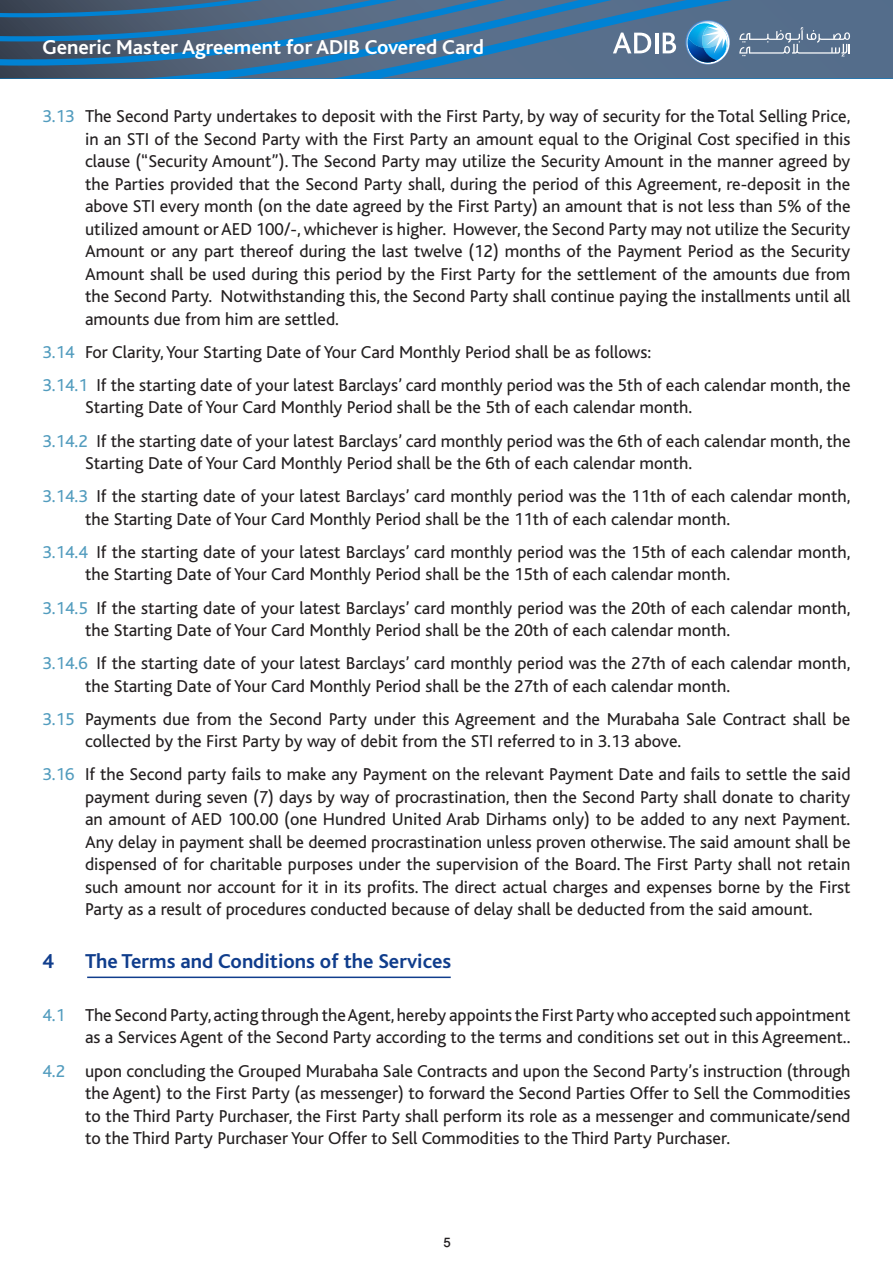
<style>
.page{position:relative;width:893px;height:1263px;background:#fff}
.page>*{position:absolute;margin:0;border:0;box-sizing:border-box;transform-origin:0 0}
.t1{font:700 21px "Bliss";color:#fff}
.Text-1{font:700 21px "Bliss";color:#103d8c}
.Text-1-2{font:18px/22.5px "Bliss";color:#231f20}
.t2{font:500 18px "Win Soft Pro";color:#231f20}
.s1{color:#529cbe}
</style>
<div class="page">
<svg style="left:0;top:0;width:893px;height:78px;background:#486f92"></svg>
<hr style="left:87px;top:976px;width:364px;height:2px;background:#103d8c">
<p class="t1" style="left:43px;top:37px;width:443px">Generic Master Agreement for ADIB Covered Card</p>
<p class="Text-1-2" style="left:85px;top:105px;width:767px;text-align:justify;text-indent:-43px"><span class="s1">3.13</span> The Second Party undertakes to deposit with the First Party, by way of security for the Total Selling Price, in an STI of the Second Party with the First Party an amount equal to the Original Cost specified in this clause (“Security Amount”). The Second Party may utilize the Security Amount in the manner agreed by the Parties provided that the Second Party shall, during the period of this Agreement, re-deposit in the above STI every month (on the date agreed by the First Party) an amount that is not less than 5% of the utilized amount or AED 100/-, whichever is higher. However, the Second Party may not utilize the Security Amount or any part thereof during the last twelve (12) months of the Payment Period as the Security Amount shall be used during this period by the First Party for the settlement of the amounts due from the Second Party. Notwithstanding this, the Second Party shall continue paying the installments until all amounts due from him are settled.</p>
<p class="Text-1-2" style="left:43px;top:341px;width:610px"><span class="s1">3.14</span> For Clarity, Your Starting Date of Your Card Monthly Period shall be as follows:</p>
<p class="Text-1-2" style="left:85px;top:374px;width:767px;text-indent:-43px"><span class="s1">3.14.1</span> If the starting date of your latest Barclays’ card monthly period was the 5th of each calendar month, the<br>Starting Date of Your Card Monthly Period shall be the 5th of each calendar month.</p>
<p class="Text-1-2" style="left:85px;top:430px;width:767px;text-indent:-43px"><span class="s1">3.14.2</span> If the starting date of your latest Barclays’ card monthly period was the 6th of each calendar month, the<br>Starting Date of Your Card Monthly Period shall be the 6th of each calendar month.</p>
<p class="Text-1-2" style="left:85px;top:485px;width:767px;text-indent:-43px"><span class="s1">3.14.3</span> If the starting date of your latest Barclays’ card monthly period was the 11th of each calendar month, the Starting Date of Your Card Monthly Period shall be the 11th of each calendar month.</p>
<p class="Text-1-2" style="left:85px;top:541px;width:767px;text-indent:-43px"><span class="s1">3.14.4</span> If the starting date of your latest Barclays’ card monthly period was the 15th of each calendar month, the Starting Date of Your Card Monthly Period shall be the 15th of each calendar month.</p>
<p class="Text-1-2" style="left:85px;top:597px;width:767px;text-indent:-43px"><span class="s1">3.14.5</span> If the starting date of your latest Barclays’ card monthly period was the 20th of each calendar month, the Starting Date of Your Card Monthly Period shall be the 20th of each calendar month.</p>
<p class="Text-1-2" style="left:85px;top:652px;width:767px;text-indent:-43px"><span class="s1">3.14.6</span> If the starting date of your latest Barclays’ card monthly period was the 27th of each calendar month, the Starting Date of Your Card Monthly Period shall be the 27th of each calendar month.</p>
<p class="Text-1-2" style="left:85px;top:708px;width:767px;text-indent:-43px"><span class="s1">3.15</span> Payments due from the Second Party under this Agreement and the Murabaha Sale Contract shall be collected by the First Party by way of debit from the STI referred to in 3.13 above.</p>
<p class="Text-1-2" style="left:85px;top:764px;width:767px;text-align:justify;text-indent:-43px"><span class="s1">3.16</span> If the Second party fails to make any Payment on the relevant Payment Date and fails to settle the said payment during seven (7) days by way of procrastination, then the Second Party shall donate to charity an amount of AED 100.00 (one Hundred United Arab Dirhams only) to be added to any next Payment.<br>Any delay in payment shall be deemed procrastination unless proven otherwise. The said amount shall be dispensed of for charitable purposes under the supervision of the Board. The First Party shall not retain such amount nor account for it in its profits. The direct actual charges and expenses borne by the First Party as a result of procedures conducted because of delay shall be deducted from the said amount.</p>
<p class="Text-1" style="left:43px;top:950px;width:13px">4</p>
<p class="Text-1" style="left:85px;top:950px;width:368px">The Terms and Conditions of the Services</p>
<p class="Text-1-2" style="left:43px;top:1004px;width:809px;text-align:right"><span class="s1">4.1</span> The Second Party, acting through the Agent, hereby appoints the First Party who accepted such appointment as a Services Agent of the Second Party according to the terms and conditions set out in this Agreement..</p>
<p class="Text-1-2" style="left:85px;top:1060px;width:767px;text-align:justify;text-indent:-43px"><span class="s1">4.2</span> upon concluding the Grouped Murabaha Sale Contracts and upon the Second Party’s instruction (through the Agent) to the First Party (as messenger) to forward the Second Parties Offer to Sell the Commodities to the Third Party Purchaser, the First Party shall perform its role as a messenger and communicate/send to the Third Party Purchaser Your Offer to Sell Commodities to the Third Party Purchaser.</p>
<p class="t2" style="left:443px;top:1230px;width:9px">5</p>
</div>
